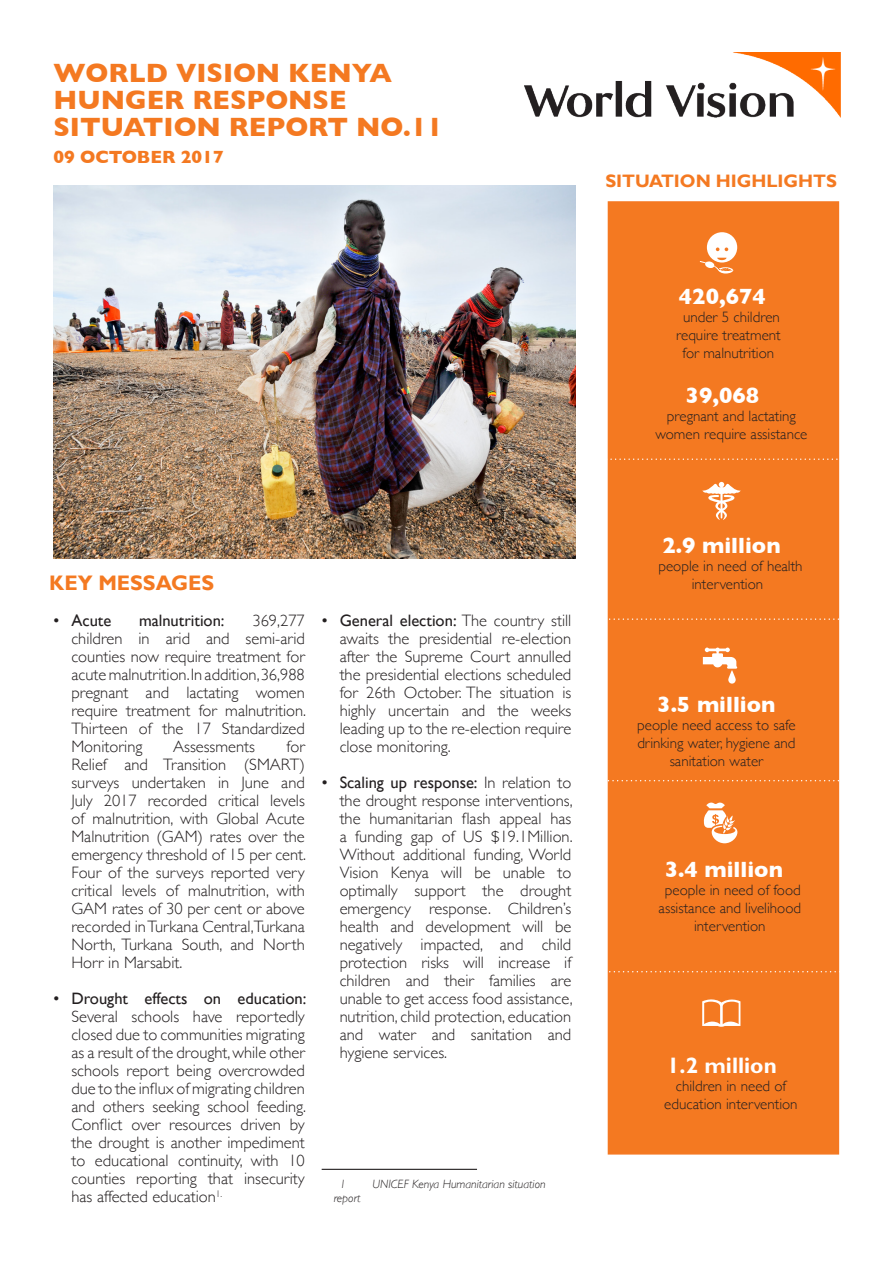
<style>
.page{position:relative;width:893px;height:1263px;background:#fff}
.page>*{position:absolute;margin:0;border:0;box-sizing:border-box;transform-origin:0 0}
.t1{font:700 27px "Gill Sans";color:#f47921}
.t2{font:700 22.5px "Gill Sans";color:#fff}
.t3{font:700 22.5px "Gill Sans Std";color:#fff}
.t4{font:700 21px "Gill Sans";color:#f47921}
.t5{font:700 18px "Gill Sans";color:#f47921}
.t6{font:700 18px "Gill Sans";color:#f47921}
.t7{font:300 16.5px/18px "Gill Sans";color:#231f20;text-align:justify}
.t8{font:16.5px "Gill Sans";color:#231f20}
.t9{font:300 15px/18px "Gill Sans";color:#231f20;text-align:center}
.t10{font:italic 300 12px "Gill Sans";color:#231f20}
.s1{font-weight:400}
</style>
<div class="page">
<img style="left:525px;top:53px;width:315px;height:65px">
<img style="left:53px;top:185px;width:523px;height:373px">
<div style="left:608px;top:201px;width:231px;height:953px;background:#f47921"></div>
<svg style="left:607px;top:458px;width:231px;height:2px"></svg>
<svg style="left:607px;top:780px;width:232px;height:1px"></svg>
<svg style="left:700px;top:232px;width:37px;height:41px"></svg>
<svg style="left:702px;top:647px;width:36px;height:37px"></svg>
<svg style="left:703px;top:802px;width:34px;height:41px"></svg>
<svg style="left:702px;top:482px;width:39px;height:38px"></svg>
<svg style="left:607px;top:618px;width:232px;height:2px"></svg>
<svg style="left:607px;top:971px;width:232px;height:1px"></svg>
<svg style="left:702px;top:999px;width:38px;height:28px"></svg>
<hr style="left:322px;top:1169px;width:155px;height:1px;background:#231f20">
<p class="t1" style="left:53px;top:51px;width:340px">WORLD VISION KENYA</p>
<p class="t1" style="left:53px;top:78px;width:295px">HUNGER RESPONSE</p>
<p class="t1" style="left:53px;top:105px;width:391px">SITUATION REPORT NO.11</p>
<p class="t6" style="left:53px;top:142px;width:172px">09 OCTOBER 2017</p>
<p class="t5" style="left:605px;top:170px;width:233px">SITUATION HIGHLIGHTS</p>
<p class="t4" style="left:49px;top:571px;width:167px">KEY MESSAGES</p>
<p class="t8" style="left:53px;top:611px;width:59px">• Acute</p>
<p class="t8" style="left:139px;top:611px;width:87px">malnutrition:</p>
<p class="t7" style="left:71px;top:611px;width:236px;text-indent:181px">369,277 children in arid and semi-arid counties now require treatment for acute malnutrition. In addition, 36,988 pregnant and lactating women require treatment for malnutrition.<br>Thirteen of the 17 Standardized Monitoring</p>
<p class="t7" style="left:71px;top:737px;width:236px;text-indent:215px">for Relief and Transition (SMART) surveys undertaken in June and July 2017 recorded critical levels of malnutrition, with Global Acute Malnutrition (GAM) rates over the emergency threshold of 15 per cent.<br>Four of the surveys reported very critical levels of malnutrition, with GAM rates of 30 per cent or above recorded in Turkana Central,Turkana North, Turkana South, and North Horr in Marsabit.</p>
<p class="t7" style="left:71px;top:989px;width:237px;text-indent:-18px"><span class="s1">• Drought effects on education:<br></span>Several schools have reportedly closed due to communities migrating as a result of the drought, while other schools report being overcrowded due to the influx of migrating children and others seeking school feeding.<br>Conflict over resources driven by the drought is another impediment to educational continuity, with 10 counties reporting that insecurity has affected education<sup>1.</sup></p>
<p class="t7" style="left:173px;top:737px;width:83px">Assessments</p>
<p class="t7" style="left:340px;top:611px;width:233px;text-indent:-18px"><span class="s1">• General election:</span> The country still awaits the presidential re-election after the Supreme Court annulled the presidential elections scheduled for 26th October. The situation is highly uncertain and the weeks leading up to the re-election require close monitoring.</p>
<p class="t7" style="left:340px;top:773px;width:234px;text-indent:-18px"><span class="s1">• Scaling up response:</span> In relation to the drought response interventions, the humanitarian flash appeal has a funding gap of US $19.1Million.<br>Without additional funding, World Vision Kenya will be unable to optimally support the drought emergency response. Children’s health and development will be negatively impacted, and child protection risks will increase if children and their families are unable to get access food assistance, nutrition, child protection, education and water and sanitation and hygiene services.</p>
<p class="t10" style="left:340px;top:1177px;width:8px">1</p>
<p class="t10" style="left:373px;top:1177px;width:174px">UNICEF Kenya Humanitarian situation</p>
<p class="t10" style="left:334px;top:1191px;width:28px">report</p>
<p class="t2" style="left:679px;top:279px;width:88px">420,674</p>
<p class="t9" style="left:676px;top:308px;width:106px">under 5 children require treatment for malnutrition</p>
<p class="t2" style="left:686px;top:378px;width:75px">39,068</p>
<p class="t9" style="left:667px;top:407px;width:131px">pregnant and lactating</p>
<p class="t9" style="left:655px;top:425px;width:154px">women require assistance</p>
<p class="t2" style="left:662px;top:528px;width:120px">2.9 million</p>
<p class="t9" style="left:658px;top:556px;width:146px">people in need of health intervention</p>
<p class="t2" style="left:657px;top:686px;width:120px">3.5 million</p>
<p class="t9" style="left:637px;top:715px;width:160px">people need access to safe drinking water, hygiene and sanitation water</p>
<p class="t2" style="left:665px;top:852px;width:120px">3.4 million</p>
<p class="t9" style="left:659px;top:880px;width:144px">people in need of food assistance and livelihood intervention</p>
<p class="t3" style="left:667px;top:1052px;width:111px">1.2 million</p>
<p class="t9" style="left:676px;top:1076px;width:112px">children in need of</p>
<p class="t9" style="left:664px;top:1094px;width:135px">education intervention</p>
</div>
